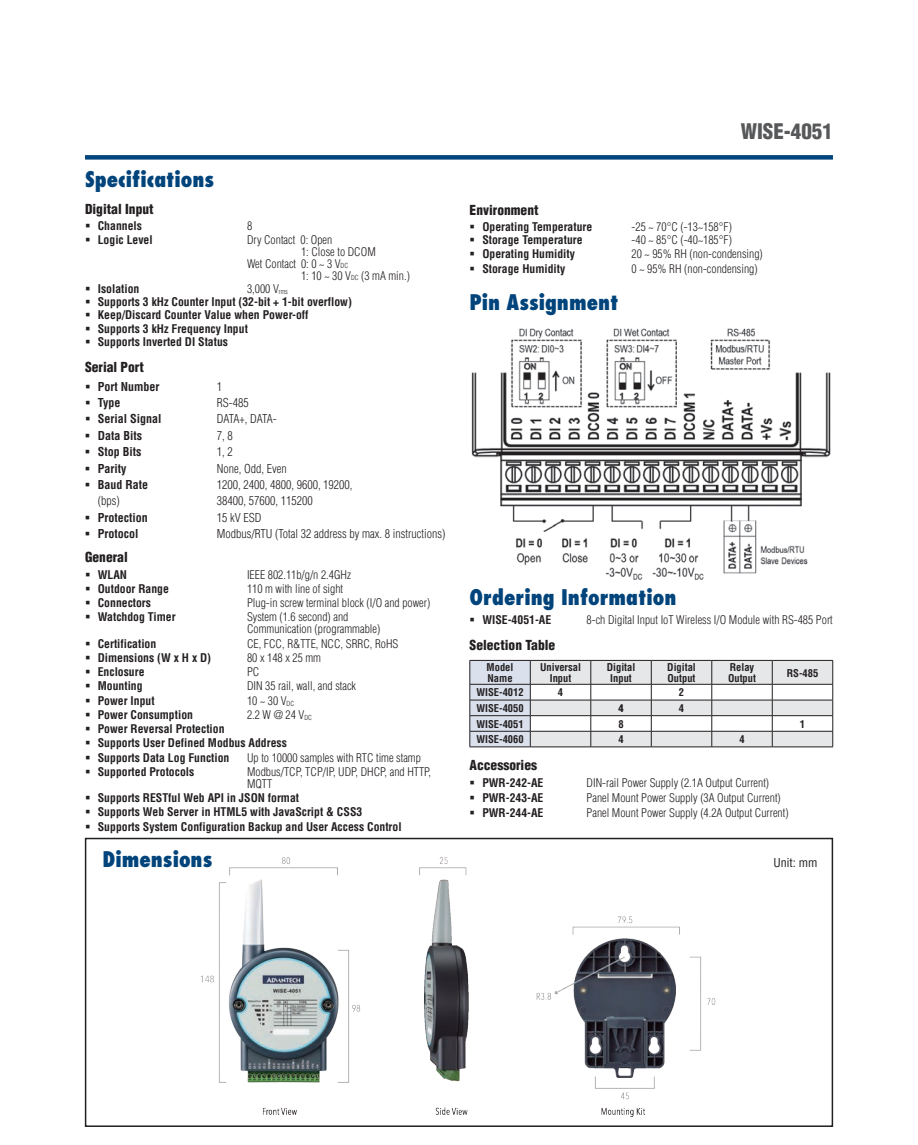
<style>
.page{position:relative;width:918px;height:1145px;background:#fff}
.page>*{position:absolute;margin:0;border:0;box-sizing:border-box;transform-origin:0 0}
.t1{font:800 condensed 21px "Futura";color:#00447b}
.t2{font:900 condensed 21px "Helvetica";color:#57585a}
.t3{font:900 condensed 13.5px "Helvetica";color:#231f20}
.t4{font:300 condensed 12px "Helvetica";color:#231f20}
.t5{font:700 condensed 12px "Helvetica";color:#231f20}
.t6{font:300 condensed 12px "Helvetica";letter-spacing:-.055em;color:#231f20}
.t7{font:condensed 12px "Helvetica";color:#231f20}
.t8{font:700 condensed 11.7px/13.4px "Helvetica";color:#231f20}
.t9{font:300 condensed 11.7px/12px "Helvetica";color:#231f20}
.t10{font:700 condensed 10.5px/11.2px "Helvetica";color:#231f20}
.t11{font:900 condensed 10.5px "Helvetica";color:#231f20}
.s1{font-size:6.75px}
.s2{font-weight:300}
.s3{font-weight:300;font-size:6.75px}
</style>
<div class="page">
<div style="left:85px;top:155px;width:748px;height:5px;background:#00447b"></div>
<img style="left:471px;top:328px;width:360px;height:252px">
<svg style="left:470px;top:660px;width:364px;height:87px"></svg>
<hr style="left:470px;top:747px;width:60px;height:1px;background:#231f20">
<hr style="left:530px;top:747px;width:61px;height:1px;background:#231f20">
<hr style="left:591px;top:747px;width:60px;height:1px;background:#231f20">
<hr style="left:651px;top:747px;width:61px;height:1px;background:#231f20">
<hr style="left:712px;top:747px;width:60px;height:1px;background:#231f20">
<hr style="left:772px;top:747px;width:61px;height:1px;background:#231f20">
<img style="left:201px;top:857px;width:515px;height:259px">
<div style="left:85px;top:838px;width:748px;height:289px;border:2px solid #231f20"></div>
<h1 class="t1" style="left:85px;top:166px;width:131px">Specifications</h1>
<p class="t3" style="left:85px;top:200px;width:70px">Digital Input</p>
<p class="t8" style="left:98px;top:219px;width:46px">Channels</p>
<p class="t9" style="left:247px;top:220px;width:7px">8</p>
<p class="t8" style="left:98px;top:232px;width:56px">Logic Level</p>
<p class="t9" style="left:247px;top:233px;width:87px">Dry Contact 0: Open</p>
<p class="t9" style="left:301px;top:245px;width:76px">1: Close to DCOM</p>
<p class="t9" style="left:247px;top:257px;width:103px">Wet Contact 0: 0 ~ 3 V<span class="s1">DC</span></p>
<p class="t9" style="left:301px;top:269px;width:110px">1: 10 ~ 30 V<span class="s1">DC</span> (3 mA min.)</p>
<p class="t8" style="left:98px;top:282px;width:43px">Isolation</p>
<p class="t8" style="left:98px;top:282px;width:256px;text-indent:149px"><span class="s2">3,000 V</span><span class="s3">rms<br></span>Supports 3 kHz Counter Input (32-bit + 1-bit overflow)<br>Keep/Discard Counter Value when Power-off Supports 3 kHz Frequency Input<br>Supports Inverted DI Status</p>
<p class="t3" style="left:85px;top:359px;width:60px">Serial Port</p>
<p class="t5" style="left:98px;top:379px;width:63px">Port Number</p>
<p class="t4" style="left:217px;top:379px;width:7px">1</p>
<p class="t5" style="left:98px;top:395px;width:24px">Type</p>
<p class="t4" style="left:217px;top:395px;width:33px">RS-485</p>
<p class="t5" style="left:98px;top:412px;width:65px">Serial Signal</p>
<p class="t6" style="left:217px;top:412px;width:62px">DATA+, DATA-</p>
<p class="t5" style="left:98px;top:428px;width:46px">Data Bits</p>
<p class="t4" style="left:217px;top:428px;width:17px">7, 8</p>
<p class="t5" style="left:98px;top:444px;width:45px">Stop Bits</p>
<p class="t4" style="left:217px;top:444px;width:17px">1, 2</p>
<p class="t5" style="left:98px;top:461px;width:30px">Parity</p>
<p class="t4" style="left:217px;top:461px;width:71px">None, Odd, Even</p>
<p class="t5" style="left:98px;top:477px;width:52px">Baud Rate</p>
<p class="t4" style="left:217px;top:477px;width:137px">1200, 2400, 4800, 9600, 19200,</p>
<p class="t4" style="left:98px;top:493px;width:23px">(bps)</p>
<p class="t4" style="left:217px;top:493px;width:97px">38400, 57600, 115200</p>
<p class="t5" style="left:98px;top:510px;width:52px">Protection</p>
<p class="t4" style="left:217px;top:510px;width:46px">15 kV ESD</p>
<p class="t5" style="left:98px;top:526px;width:42px">Protocol</p>
<p class="t4" style="left:217px;top:526px;width:230px">Modbus/RTU (Total 32 address by max. 8 instructions)</p>
<p class="t3" style="left:85px;top:549px;width:44px">General</p>
<p class="t8" style="left:98px;top:567px;width:31px">WLAN</p>
<p class="t9" style="left:247px;top:568px;width:105px">IEEE 802.11b/g/n 2.4GHz</p>
<p class="t8" style="left:98px;top:582px;width:73px">Outdoor Range</p>
<p class="t9" style="left:247px;top:582px;width:98px">110 m with line of sight</p>
<p class="t8" style="left:98px;top:596px;width:55px">Connectors</p>
<p class="t9" style="left:247px;top:597px;width:185px">Plug-in screw terminal block (I/O and power)</p>
<p class="t8" style="left:98px;top:610px;width:79px">Watchdog Timer</p>
<p class="t9" style="left:247px;top:611px;width:135px">System (1.6 second) and<br>Communication (programmable)</p>
<p class="t8" style="left:98px;top:636px;width:60px">Certification</p>
<p class="t9" style="left:247px;top:637px;width:153px">CE, FCC, R&amp;TTE, NCC, SRRC, RoHS</p>
<p class="t8" style="left:98px;top:651px;width:115px">Dimensions (W x H x D)</p>
<p class="t9" style="left:247px;top:651px;width:76px">80 x 148 x 25 mm</p>
<p class="t8" style="left:98px;top:665px;width:48px">Enclosure</p>
<p class="t9" style="left:247px;top:666px;width:14px">PC</p>
<p class="t8" style="left:98px;top:679px;width:46px">Mounting</p>
<p class="t9" style="left:247px;top:680px;width:111px">DIN 35 rail, wall, and stack</p>
<p class="t8" style="left:98px;top:693px;width:58px">Power Input</p>
<p class="t9" style="left:247px;top:694px;width:49px">10 ~ 30 V<span class="s1">DC</span></p>
<p class="t8" style="left:98px;top:708px;width:97px">Power Consumption</p>
<p class="t9" style="left:247px;top:708px;width:67px">2.2 W @ 24 V<span class="s1">DC</span></p>
<p class="t8" style="left:98px;top:722px;width:191px;line-height:14.2px">Power Reversal Protection<br>Supports User Defined Modbus Address<br>Supports Data Log Function</p>
<p class="t9" style="left:247px;top:751px;width:175px">Up to 10000 samples with RTC time stamp</p>
<p class="t8" style="left:98px;top:765px;width:98px">Supported Protocols</p>
<p class="t9" style="left:247px;top:765px;width:186px">Modbus/TCP, TCP/IP, UDP, DHCP, and HTTP,<br>MQTT</p>
<p class="t8" style="left:98px;top:791px;width:305px;line-height:14.2px">Supports RESTful Web API in JSON format<br>Supports Web Server in HTML5 with JavaScript &amp; CSS3<br>Supports System Configuration Backup and User Access Control</p>
<h1 class="t2" style="left:741px;top:118px;width:94px">WISE-4051</h1>
<p class="t3" style="left:470px;top:201px;width:70px">Environment</p>
<p class="t8" style="left:482px;top:220px;width:111px">Operating Temperature</p>
<p class="t9" style="left:632px;top:221px;width:102px">-25 ~ 70°C (-13~158°F)</p>
<p class="t8" style="left:482px;top:233px;width:102px">Storage Temperature</p>
<p class="t9" style="left:632px;top:234px;width:102px">-40 ~ 85°C (-40~185°F)</p>
<p class="t8" style="left:482px;top:247px;width:94px">Operating Humidity</p>
<p class="t9" style="left:632px;top:247px;width:133px">20 ~ 95% RH (non-condensing)</p>
<p class="t8" style="left:482px;top:262px;width:84px">Storage Humidity</p>
<p class="t9" style="left:632px;top:263px;width:128px">0 ~ 95% RH (non-condensing)</p>
<h1 class="t1" style="left:470px;top:289px;width:150px">Pin Assignment</h1>
<h1 class="t1" style="left:470px;top:584px;width:208px">Ordering Information</h1>
<p class="t8" style="left:482px;top:613px;width:70px">WISE-4051-AE</p>
<p class="t9" style="left:587px;top:613px;width:248px">8-ch Digital Input IoT Wireless I/O Module with RS-485 Port</p>
<p class="t3" style="left:470px;top:636px;width:87px">Selection Table</p>
<p class="t10" style="left:487px;top:661px;width:28px">Model<br>Name</p>
<p class="t10" style="left:540px;top:661px;width:42px;text-align:center">Universal<br>Input</p>
<p class="t10" style="left:607px;top:661px;width:30px;text-align:center">Digital<br>Input</p>
<p class="t10" style="left:667px;top:661px;width:30px">Digital<br>Output</p>
<p class="t10" style="left:728px;top:661px;width:30px">Relay<br>Output</p>
<p class="t10" style="left:787px;top:667px;width:33px">RS-485</p>
<p class="t10" style="left:476px;top:687px;width:49px">WISE-4012</p>
<p class="t10" style="left:558px;top:687px;width:7px">4</p>
<p class="t10" style="left:679px;top:687px;width:7px">2</p>
<p class="t10" style="left:476px;top:702px;width:49px">WISE-4050</p>
<p class="t11" style="left:618px;top:701px;width:7px">4</p>
<p class="t10" style="left:679px;top:702px;width:7px">4</p>
<p class="t10" style="left:476px;top:718px;width:49px">WISE-4051</p>
<p class="t10" style="left:618px;top:718px;width:7px">8</p>
<p class="t10" style="left:800px;top:718px;width:7px">1</p>
<p class="t10" style="left:476px;top:734px;width:49px">WISE-4060</p>
<p class="t10" style="left:618px;top:734px;width:7px">4</p>
<p class="t10" style="left:739px;top:734px;width:7px">4</p>
<p class="t3" style="left:470px;top:757px;width:69px">Accessories</p>
<p class="t8" style="left:482px;top:776px;width:63px">PWR-242-AE</p>
<p class="t9" style="left:587px;top:777px;width:184px">DIN-rail Power Supply (2.1A Output Current)</p>
<p class="t8" style="left:482px;top:791px;width:63px">PWR-243-AE</p>
<p class="t9" style="left:587px;top:792px;width:196px">Panel Mount Power Supply (3A Output Current)</p>
<p class="t8" style="left:482px;top:806px;width:63px">PWR-244-AE</p>
<p class="t9" style="left:587px;top:807px;width:204px">Panel Mount Power Supply (4.2A Output Current)</p>
<h1 class="t1" style="left:102px;top:846px;width:111px">Dimensions</h1>
<p class="t7" style="left:774px;top:855px;width:46px">Unit: mm</p>
</div>
